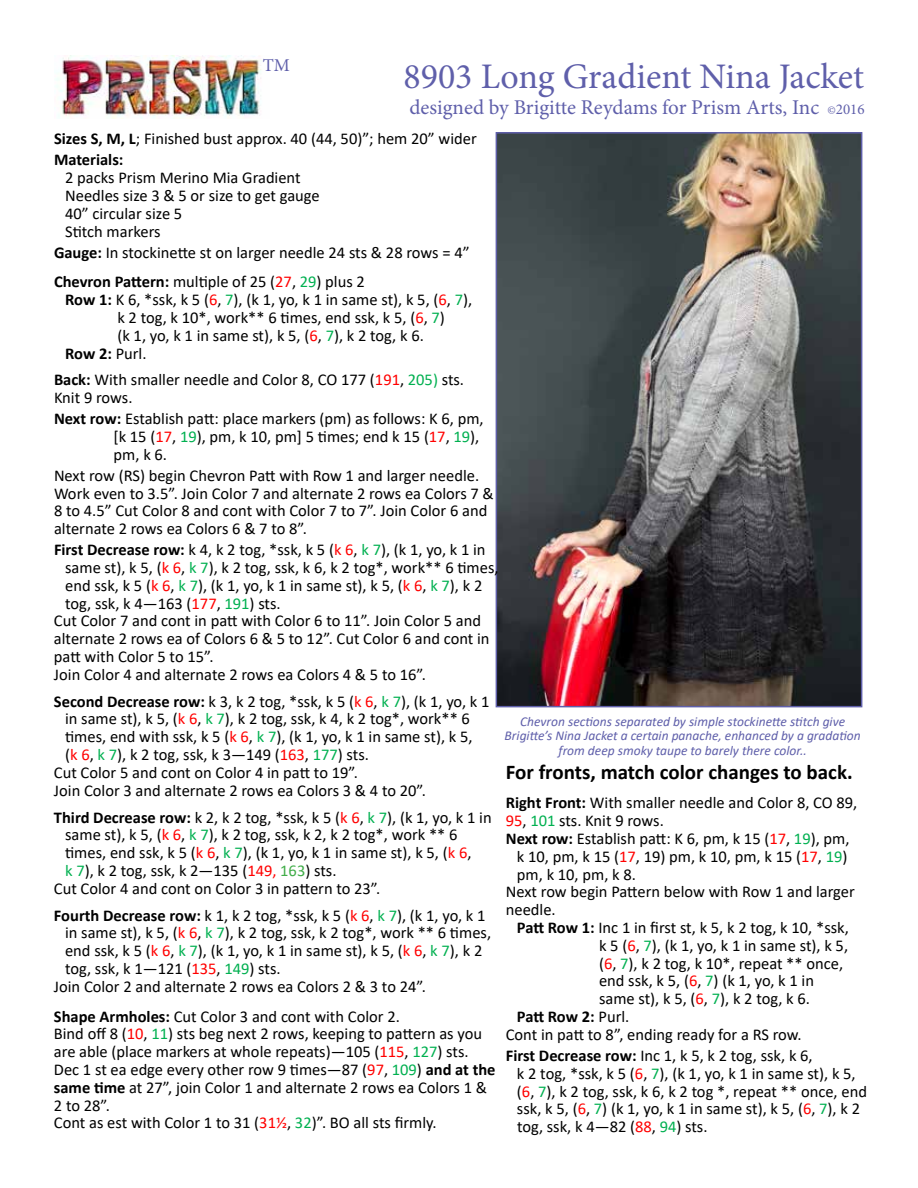
<style>
.page{position:relative;width:918px;height:1188px;background:#fff}
.page>*{position:absolute;margin:0;border:0;box-sizing:border-box;transform-origin:0 0}
.t1{font:36px "Minion Pro";color:#5f5faa}
.t2{font:21px "Minion Pro";color:#5f5faa}
.t3{font:700 21px "Calibri";color:#000}
.t4{font:18px "Minion Pro";color:#5f5faa}
.t5{font:16.5px/17.9px "Calibri";color:#000}
.t6{font:700 16.5px "Calibri";letter-spacing:-.015em;color:#000}
.t7{font:italic 13.5px/14.5px "Calibri";color:#5f5faa;text-align:center}
.s1{font-size:12px}
.s2{font-size:15px}
.s3{font-weight:700}
.s4{color:#f00}
.s5{color:#00b050}
.s6{font-weight:400}
.s7{color:#41ad49}
</style>
<div class="page">
<img style="left:56px;top:55px;width:205px;height:64px">
<img style="left:499px;top:135px;width:360px;height:569px">
<div style="left:496px;top:132px;width:366px;height:575px;border:2px solid #5f5faa"></div>
<p class="t4" style="left:263px;top:53px;width:29px">TM</p>
<h1 class="t1" style="left:403px;top:52px;width:462px">8903 Long Gradient Nina Jacket</h1>
<p class="t2" style="left:409px;top:94px;width:457px">designed by Brigitte Reydams for Prism Arts, Inc <span class="s1">©</span><span class="s2">2016</span></p>
<p class="t5" style="left:54px;top:128px;width:424px;line-height:21px"><span class="s3">Sizes S, M, L</span>; Finished bust approx. 40 (44, 50)”; hem 20” wider<br><span class="s3">Materials:</span></p>
<p class="t5" style="left:65px;top:168px;width:256px">2 packs Prism Merino Mia Gradient<br>Needles size 3 &amp; 5 or size to get gauge<br>40” circular size 5<br>Stitch markers</p>
<p class="t5" style="left:54px;top:237px;width:417px;line-height:29.8px"><span class="s3">Gauge:</span> In stockinette st on larger needle 24 sts &amp; 28 rows = 4”<br><span class="s3">Chevron Pattern:</span> multiple of 25 (<span class="s4">27</span>, <span class="s5">29</span>) plus 2</p>
<p class="t5" style="left:65px;top:290px;width:409px"><span class="s3">Row 1:</span> K 6, *ssk, k 5 (<span class="s4">6</span>, <span class="s5">7</span>), (k 1, yo, k 1 in same st), k 5, (<span class="s4">6</span>, <span class="s5">7</span>),</p>
<p class="t5" style="left:117px;top:308px;width:329px">k 2 tog, k 10*, work** 6 times, end ssk, k 5, (<span class="s4">6</span>, <span class="s5">7</span>)</p>
<p class="t5" style="left:117px;top:326px;width:308px">(k 1, yo, k 1 in same st), k 5, (<span class="s4">6</span>, <span class="s5">7</span>), k 2 tog, k 6.</p>
<p class="t6" style="left:65px;top:342px;width:83px">Row 2: <span class="s6">Purl.</span></p>
<p class="t5" style="left:54px;top:371px;width:412px"><span class="s3">Back:</span> With smaller needle and Color 8, CO 177 (<span class="s4">191</span>, <span class="s5">205)</span> sts.<br>Knit 9 rows.</p>
<p class="t5" style="left:114px;top:409px;width:372px;text-indent:-60px"><span class="s3">Next row:</span> Establish patt: place markers (pm) as follows: K 6, pm, [k 15 (<span class="s4">17</span>, <span class="s5">19</span>), pm, k 10, pm] 5 times; end k 15 (<span class="s4">17</span>, <span class="s5">19</span>), pm, k 6.</p>
<p class="t5" style="left:54px;top:466px;width:441px">Next row (RS) begin Chevron Patt with Row 1 and larger needle.<br>Work even to 3.5”. Join Color 7 and alternate 2 rows ea Colors 7 &amp; 8 to 4.5” Cut Color 8 and cont with Color 7 to 7”. Join Color 6 and alternate 2 rows ea Colors 6 &amp; 7 to 8”.</p>
<p class="t5" style="left:54px;top:540px;width:433px"><span class="s3">First Decrease row:</span> k 4, k 2 tog, *ssk, k 5 (<span class="s4">k 6</span>, <span class="s5">k 7</span>), (k 1, yo, k 1 in</p>
<p class="t5" style="left:65px;top:558px;width:435px">same st), k 5, (<span class="s4">k 6</span>, <span class="s5">k 7</span>), k 2 tog, ssk, k 6, k 2 tog*, work** 6 times,</p>
<p class="t5" style="left:65px;top:576px;width:419px">end ssk, k 5 (<span class="s4">k 6</span>, <span class="s5">k 7</span>), (k 1, yo, k 1 in same st), k 5, (<span class="s4">k 6</span>, <span class="s5">k 7</span>), k 2</p>
<p class="t5" style="left:65px;top:594px;width:217px">tog, ssk, k 4—163 (<span class="s4">177</span>, <span class="s5">191</span>) sts.</p>
<p class="t5" style="left:54px;top:612px;width:429px">Cut Color 7 and cont in patt with Color 6 to 11”. Join Color 5 and</p>
<p class="t5" style="left:54px;top:629px;width:437px">alternate 2 rows ea of Colors 6 &amp; 5 to 12”. Cut Color 6 and cont in</p>
<p class="t5" style="left:54px;top:647px;width:161px">patt with Color 5 to 15”.</p>
<p class="t5" style="left:54px;top:665px;width:374px">Join Color 4 and alternate 2 rows ea Colors 4 &amp; 5 to 16”.</p>
<p class="t5" style="left:54px;top:692px;width:437px"><span class="s3">Second Decrease row:</span> k 3, k 2 tog, *ssk, k 5 (<span class="s4">k 6</span>, <span class="s5">k 7</span>), (k 1, yo, k 1</p>
<p class="t5" style="left:65px;top:710px;width:406px">in same st), k 5, (<span class="s4">k 6</span>, <span class="s5">k 7</span>), k 2 tog, ssk, k 4, k 2 tog*, work** 6</p>
<p class="t5" style="left:65px;top:727px;width:409px">times, end with ssk, k 5 (<span class="s4">k 6</span>, <span class="s5">k 7</span>), (k 1, yo, k 1 in same st), k 5,</p>
<p class="t5" style="left:65px;top:745px;width:305px">(<span class="s4">k 6</span>, <span class="s5">k 7</span>), k 2 tog, ssk, k 3—149 (<span class="s4">163</span>, <span class="s5">177</span>) sts.</p>
<p class="t5" style="left:54px;top:763px;width:306px">Cut Color 5 and cont on Color 4 in patt to 19”.</p>
<p class="t5" style="left:54px;top:781px;width:374px">Join Color 3 and alternate 2 rows ea Colors 3 &amp; 4 to 20”.</p>
<p class="t5" style="left:54px;top:808px;width:439px"><span class="s3">Third Decrease row:</span> k 2, k 2 tog, *ssk, k 5 (<span class="s4">k 6</span>, <span class="s5">k 7</span>), (k 1, yo, k 1 in</p>
<p class="t5" style="left:65px;top:825px;width:394px">same st), k 5, (<span class="s4">k 6</span>, <span class="s5">k 7</span>), k 2 tog, ssk, k 2, k 2 tog*, work ** 6</p>
<p class="t5" style="left:65px;top:843px;width:408px">times, end ssk, k 5 (<span class="s4">k 6</span>, <span class="s5">k 7</span>), (k 1, yo, k 1 in same st), k 5, (<span class="s4">k 6</span>,</p>
<p class="t5" style="left:65px;top:861px;width:273px"><span class="s5">k 7</span>), k 2 tog, ssk, k 2—135 (<span class="s4">149,</span> <span class="s7">163</span>) sts.</p>
<p class="t5" style="left:54px;top:879px;width:328px">Cut Color 4 and cont on Color 3 in pattern to 23”.</p>
<p class="t5" style="left:54px;top:906px;width:433px"><span class="s3">Fourth Decrease row:</span> k 1, k 2 tog, *ssk, k 5 (<span class="s4">k 6</span>, <span class="s5">k 7</span>), (k 1, yo, k 1</p>
<p class="t5" style="left:65px;top:924px;width:428px">in same st), k 5, (<span class="s4">k 6</span>, <span class="s5">k 7</span>), k 2 tog, ssk, k 2 tog*, work ** 6 times,</p>
<p class="t5" style="left:65px;top:941px;width:419px">end ssk, k 5 (<span class="s4">k 6</span>, <span class="s5">k 7</span>), (k 1, yo, k 1 in same st), k 5, (<span class="s4">k 6</span>, <span class="s5">k 7</span>), k 2</p>
<p class="t5" style="left:65px;top:959px;width:217px">tog, ssk, k 1—121 (<span class="s4">135</span>, <span class="s5">149</span>) sts.</p>
<p class="t5" style="left:54px;top:977px;width:374px">Join Color 2 and alternate 2 rows ea Colors 2 &amp; 3 to 24”.</p>
<p class="t5" style="left:54px;top:1007px;width:443px"><span class="s3">Shape Armholes:</span> Cut Color 3 and cont with Color 2.<br>Bind off 8 (<span class="s4">10</span>, <span class="s5">11</span>) sts beg next 2 rows, keeping to pattern as you are able (place markers at whole repeats)—105 (<span class="s4">115</span>, <span class="s5">127</span>) sts.<br>Dec 1 st ea edge every other row 9 times—87 (<span class="s4">97</span>, <span class="s5">109</span>) <span class="s3">and at the same time</span> at 27”, join Color 1 and alternate 2 rows ea Colors 1 &amp; 2 to 28”.<br>Cont as est with Color 1 to 31 (<span class="s4">31½</span>, <span class="s5">32</span>)”. BO all sts firmly.</p>
<p class="t7" style="left:505px;top:713px;width:358px">Chevron sections separated by simple stockinette stitch give<br>Brigitte’s Nina Jacket a certain panache, enhanced by a gradation from deep smoky taupe to barely there color..</p>
<p class="t3" style="left:506px;top:757px;width:348px">For fronts, match color changes to back.</p>
<p class="t5" style="left:506px;top:794px;width:353px"><span class="s3">Right Front:</span> With smaller needle and Color 8, CO 89,</p>
<p class="t5" style="left:506px;top:811px;width:160px"><span class="s4">95</span>, <span class="s5">101</span> sts. Knit 9 rows.</p>
<p class="t5" style="left:506px;top:829px;width:345px"><span class="s3">Next row:</span> Establish patt: K 6, pm, k 15 (<span class="s4">17</span>, <span class="s5">19</span>), pm,</p>
<p class="t5" style="left:517px;top:847px;width:332px">k 10, pm, k 15 (<span class="s4">17</span>, 19) pm, k 10, pm, k 15 (<span class="s4">17</span>, <span class="s5">19</span>)</p>
<p class="t5" style="left:517px;top:865px;width:120px">pm, k 10, pm, k 8.</p>
<p class="t5" style="left:506px;top:883px;width:351px">Next row begin Pattern below with Row 1 and larger</p>
<p class="t5" style="left:506px;top:900px;width:51px">needle.</p>
<p class="t5" style="left:517px;top:918px;width:333px"><span class="s3">Patt Row 1:</span> Inc 1 in first st, k 5, k 2 tog, k 10, *ssk,</p>
<p class="t5" style="left:599px;top:936px;width:251px">k 5 (<span class="s4">6</span>, <span class="s5">7</span>), (k 1, yo, k 1 in same st), k 5,</p>
<p class="t5" style="left:599px;top:954px;width:246px">(<span class="s4">6</span>, <span class="s5">7</span>), k 2 tog, k 10*, repeat ** once,</p>
<p class="t5" style="left:599px;top:972px;width:217px">end ssk, k 5, (<span class="s4">6</span>, <span class="s5">7</span>) (k 1, yo, k 1 in</p>
<p class="t5" style="left:599px;top:989px;width:212px">same st), k 5, (<span class="s4">6</span>, <span class="s5">7</span>), k 2 tog, k 6.</p>
<p class="t6" style="left:517px;top:1005px;width:114px">Patt Row 2: <span class="s6">Purl.</span></p>
<p class="t5" style="left:506px;top:1025px;width:297px">Cont in patt to 8”, ending ready for a RS row.</p>
<p class="t5" style="left:517px;top:1046px;width:352px;text-indent:-11px"><span class="s3">First Decrease row:</span> Inc 1, k 5, k 2 tog, ssk, k 6,<br>k 2 tog, *ssk, k 5 (<span class="s4">6</span>, <span class="s5">7</span>), (k 1, yo, k 1 in same st), k 5, (<span class="s4">6</span>, <span class="s5">7</span>), k 2 tog, ssk, k 6, k 2 tog *, repeat ** once, end ssk, k 5, (<span class="s4">6</span>, <span class="s5">7</span>) (k 1, yo, k 1 in same st), k 5, (<span class="s4">6</span>, <span class="s5">7</span>), k 2 tog, ssk, k 4—82 (<span class="s4">88</span>, <span class="s5">94</span>) sts.</p>
</div>
